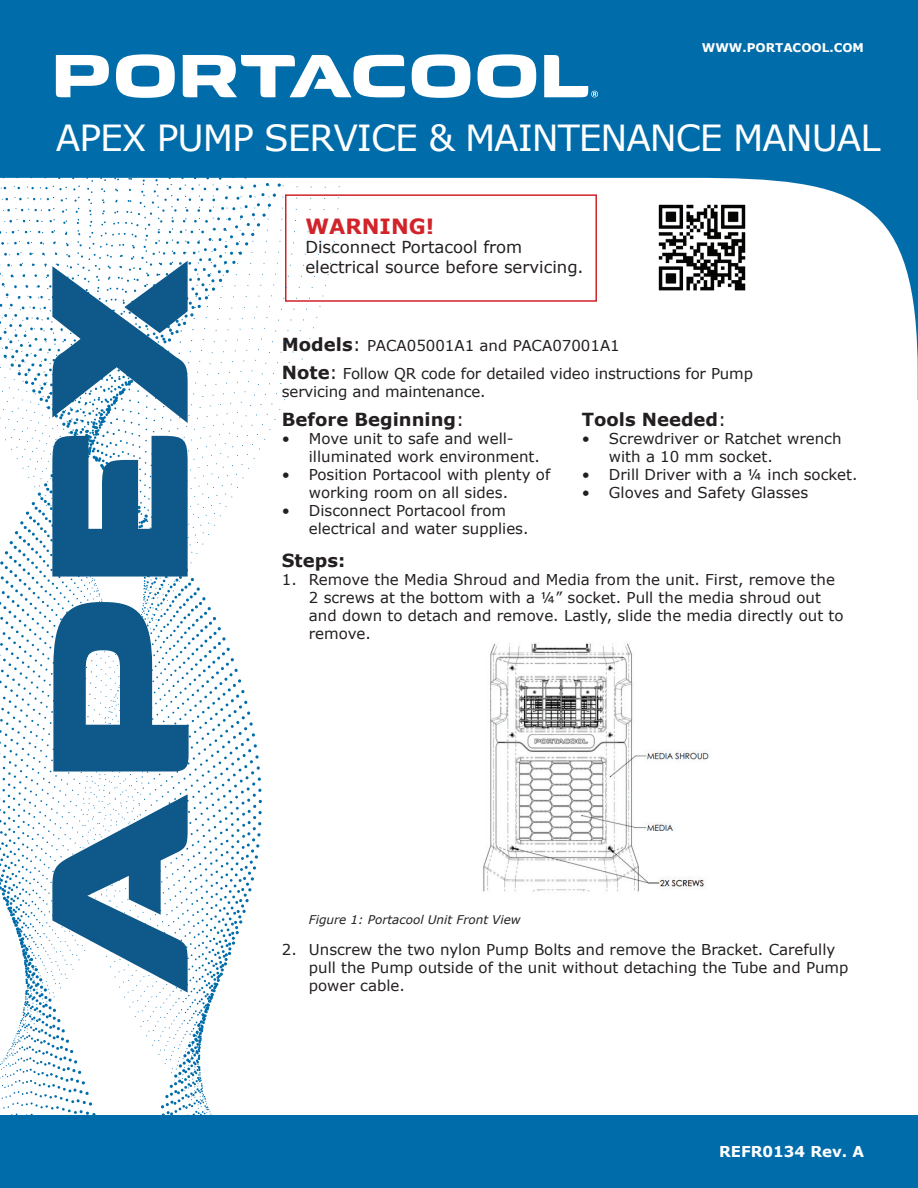
<style>
.page{position:relative;width:918px;height:1188px;background:#fff}
.page>*{position:absolute;margin:0;border:0;box-sizing:border-box;transform-origin:0 0}
.t1{font:36px "Verdana";letter-spacing:-.03em;color:#fff}
.t2{font:700 21px "Verdana";color:#d1232a}
.t3{font:700 18px "Verdana";color:#231f20}
.t4{font:16.5px/19.8px "Verdana";color:#231f20}
.t5{font:15px/18px "Verdana";color:#231f20}
.t6{font:700 15px "Verdana";color:#fff}
.t7{font:italic 12px "Verdana";color:#231f20}
.t8{font:700 12px "Verdana";color:#fff}
.s1{font-weight:700;font-size:18px}
.s2{font-size:18px}
.s3{font-weight:400}
</style>
<div class="page">
<div style="left:0;top:0;width:918px;height:400px;background:#006daa"></div>
<div style="left:405px;top:178px;width:513px;height:222px;background:#fff"></div>
<img style="left:483px;top:643px;width:226px;height:249px">
<div style="left:285px;top:194px;width:312px;height:108px;border:2px solid #d1232a"></div>
<div style="left:0;top:1115px;width:918px;height:73px;background:#006daa"></div>
<svg style="left:0;top:54px;width:405px;height:1061px"></svg>
<svg style="left:412px;top:54px;width:58px;height:44px"></svg>
<svg style="left:477px;top:54px;width:59px;height:44px"></svg>
<svg style="left:544px;top:55px;width:54px;height:42px"></svg>
<img style="left:649px;top:194px;width:106px;height:107px">
<p class="t8" style="left:702px;top:40px;width:164px">WWW.PORTACOOL.COM</p>
<h1 class="t1" style="left:56px;top:115px;width:826px">APEX PUMP SERVICE &amp; MAINTENANCE MANUAL</h1>
<h2 class="t2" style="left:305px;top:212px;width:130px">WARNING!</h2>
<p class="t4" style="left:305px;top:238px;width:280px">Disconnect Portacool from electrical source before servicing.</p>
<p class="t5" style="left:282px;top:331px;width:473px;line-height:28.3px"><span class="s1">Models</span><span class="s2">:</span> PACA05001A1 and PACA07001A1<br><span class="s1">Note</span><span class="s2">:</span> Follow QR code for detailed video instructions for Pump</p>
<p class="t5" style="left:282px;top:383px;width:205px">servicing and maintenance.</p>
<p class="t3" style="left:282px;top:408px;width:184px">Before Beginning<span class="s3">:</span></p>
<p class="t5" style="left:309px;top:430px;width:233px;text-indent:-27px">• Move unit to safe and well&shy;illuminated work environment.</p>
<p class="t5" style="left:309px;top:466px;width:243px;text-indent:-27px">• Position Portacool with plenty of working room on all sides.</p>
<p class="t5" style="left:309px;top:502px;width:221px;text-indent:-27px">• Disconnect Portacool from electrical and water supplies.</p>
<p class="t3" style="left:582px;top:408px;width:146px">Tools Needed<span class="s3">:</span></p>
<p class="t5" style="left:609px;top:430px;width:234px;text-indent:-27px">• Screwdriver or Ratchet wrench with a 10 mm socket.</p>
<p class="t5" style="left:582px;top:466px;width:277px">• Drill Driver with a ¼ inch socket.</p>
<p class="t5" style="left:582px;top:484px;width:228px">• Gloves and Safety Glasses</p>
<p class="t3" style="left:282px;top:549px;width:65px">Steps:</p>
<p class="t5" style="left:309px;top:571px;width:536px;text-indent:-27px">1. Remove the Media Shroud and Media from the unit. First, remove the 2 screws at the bottom with a ¼” socket. Pull the media shroud out and down to detach and remove. Lastly, slide the media directly out to remove.</p>
<p class="t7" style="left:309px;top:912px;width:213px">Figure 1: Portacool Unit Front View</p>
<p class="t5" style="left:309px;top:941px;width:541px;text-indent:-27px">2. Unscrew the two nylon Pump Bolts and remove the Bracket. Carefully pull the Pump outside of the unit without detaching the Tube and Pump power cable.</p>
<p class="t6" style="left:719px;top:1142px;width:146px">REFR0134 Rev. A</p>
</div>
